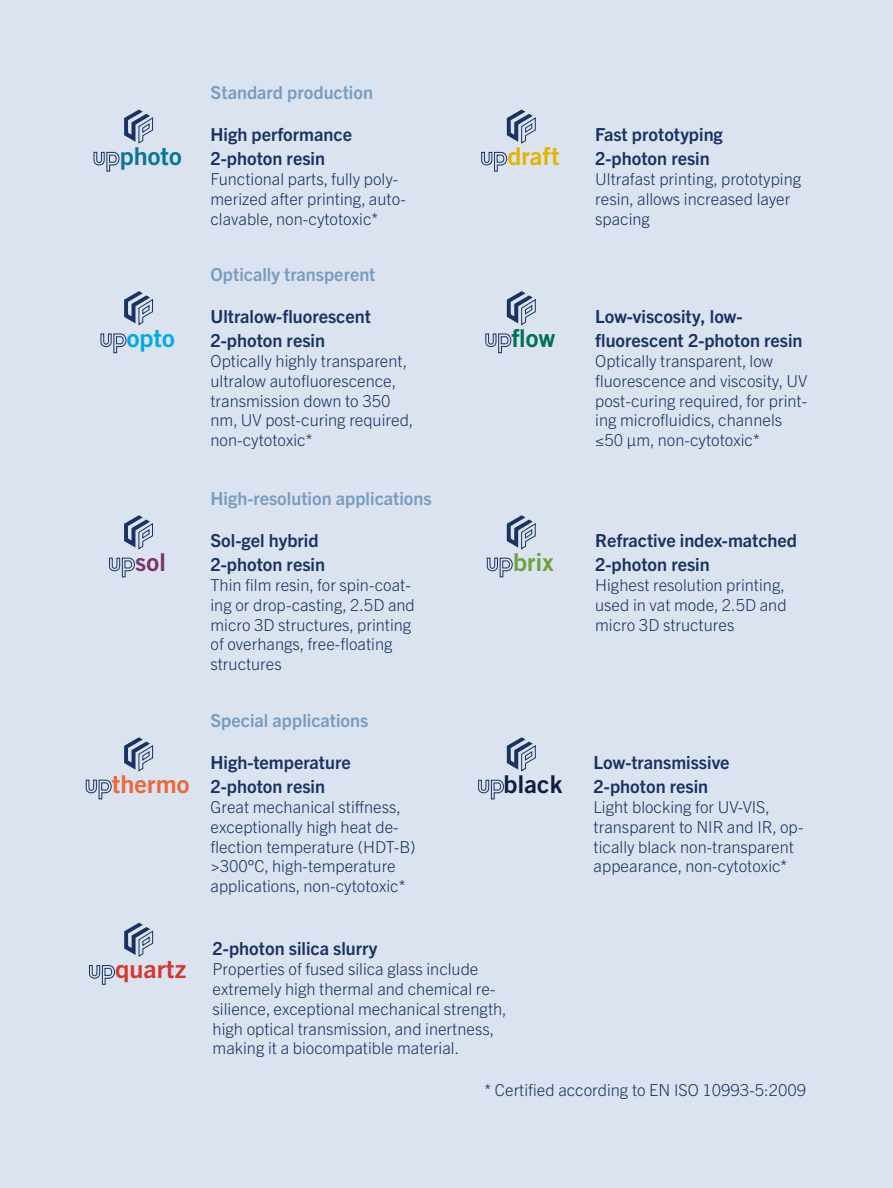
<style>
.page{position:relative;width:893px;height:1188px;background:#dbe3f0}
.page>*{position:absolute;margin:0;border:0;box-sizing:border-box;transform-origin:0 0}
.t1{font:700 24.6px "Trade Gothic Next LT Pro";color:#d4382c}
.t2{font:24.6px "Trade Gothic Bold Two";color:#ec6839}
.t3{font:24.6px "Trade Gothic Bold Two";color:#0c7497}
.t4{font:24.6px "Trade Gothic Bold Two";color:#e1b600}
.t5{font:24.6px "Trade Gothic Bold Two";color:#00abdf}
.t6{font:24.6px "Trade Gothic Bold Two";color:#70a13d}
.t7{font:24.6px "Trade Gothic Bold Two";color:#00715c}
.t8{font:24.6px "Trade Gothic Bold Two";color:#793469}
.t9{font:24.45px "Trade Gothic Bold Two";color:#0f1d42}
.t10{font:700 18px/24px "Trade Gothic Next LT Pro";color:#183264}
.t11{font:700 18px "Trade Gothic Next LT Pro";color:#779cc1}
.t12{font:300 16.5px/19.8px "Trade Gothic Next LT Pro";color:#183264}
</style>
<div class="page">
<svg style="left:93px;top:152px;width:27px;height:20px"></svg>
<svg style="left:124px;top:110px;width:29px;height:34px"></svg>
<svg style="left:507px;top:110px;width:29px;height:34px"></svg>
<svg style="left:481px;top:152px;width:26px;height:20px"></svg>
<svg style="left:124px;top:291px;width:29px;height:35px"></svg>
<svg style="left:100px;top:333px;width:27px;height:20px"></svg>
<svg style="left:507px;top:515px;width:29px;height:35px"></svg>
<svg style="left:487px;top:558px;width:26px;height:19px"></svg>
<svg style="left:507px;top:291px;width:29px;height:35px"></svg>
<svg style="left:485px;top:333px;width:26px;height:20px"></svg>
<svg style="left:124px;top:515px;width:29px;height:35px"></svg>
<svg style="left:109px;top:558px;width:26px;height:19px"></svg>
<svg style="left:507px;top:737px;width:29px;height:35px"></svg>
<svg style="left:478px;top:780px;width:26px;height:19px"></svg>
<svg style="left:124px;top:923px;width:29px;height:34px"></svg>
<svg style="left:89px;top:965px;width:26px;height:20px"></svg>
<svg style="left:124px;top:737px;width:29px;height:35px"></svg>
<svg style="left:86px;top:780px;width:26px;height:19px"></svg>
<p class="t11" style="left:210px;top:80px;width:164px">Standard production</p>
<h1 class="t3" style="left:120px;top:141px;width:63px">photo</h1>
<p class="t10" style="left:210px;top:122px;width:143px">High performance<br>2-photon resin</p>
<p class="t12" style="left:210px;top:168px;width:197px">Functional parts, fully poly&shy;merized after printing, auto&shy;clavable, non-cytotoxic*</p>
<h1 class="t4" style="left:507px;top:141px;width:54px">draft</h1>
<p class="t10" style="left:595px;top:122px;width:129px">Fast prototyping<br>2-photon resin</p>
<p class="t12" style="left:595px;top:168px;width:208px">Ultrafast printing, prototyping resin, allows increased layer spacing</p>
<p class="t11" style="left:210px;top:261px;width:167px">Optically transperent</p>
<h1 class="t5" style="left:127px;top:323px;width:49px">opto</h1>
<p class="t10" style="left:210px;top:303px;width:162px">Ultralow-fluorescent<br>2-photon resin</p>
<p class="t12" style="left:210px;top:350px;width:204px">Optically highly transparent, ultralow autofluorescence, transmission down to 350 nm, UV post-curing required, non-cytotoxic*</p>
<h1 class="t7" style="left:512px;top:323px;width:45px">flow</h1>
<p class="t10" style="left:595px;top:303px;width:209px">Low-viscosity, low&shy;fluorescent 2-photon resin</p>
<p class="t12" style="left:595px;top:350px;width:214px">Optically transparent, low fluorescence and viscosity, UV post-curing required, for print&shy;ing microfluidics, channels ≤50 μm, non-cytotoxic*</p>
<p class="t11" style="left:210px;top:486px;width:223px">High-resolution applications</p>
<h1 class="t8" style="left:135px;top:547px;width:32px">sol</h1>
<p class="t10" style="left:210px;top:528px;width:116px">Sol-gel hybrid<br>2-photon resin</p>
<p class="t12" style="left:210px;top:574px;width:206px">Thin film resin, for spin-coat&shy;ing or drop-casting, 2.5D and micro 3D structures, printing of overhangs, free-floating structures</p>
<h1 class="t6" style="left:513px;top:547px;width:42px">brix</h1>
<p class="t10" style="left:595px;top:528px;width:203px">Refractive index-matched<br>2-photon resin</p>
<p class="t12" style="left:595px;top:574px;width:193px;text-align:justify">Highest resolution printing, used in vat mode, 2.5D and micro 3D structures</p>
<p class="t11" style="left:210px;top:708px;width:159px">Special applications</p>
<h1 class="t2" style="left:112px;top:769px;width:79px">thermo</h1>
<p class="t10" style="left:210px;top:750px;width:142px">High-temperature<br>2-photon resin</p>
<p class="t12" style="left:210px;top:796px;width:207px">Great mechanical stiffness, exceptionally high heat de&shy;flection temperature (HDT-B) &gt;300°C, high-temperature applications, non-cytotoxic*</p>
<h2 class="t9" style="left:503px;top:769px;width:60px">black</h2>
<p class="t10" style="left:594px;top:750px;width:137px">Low-transmissive<br>2-photon resin</p>
<p class="t12" style="left:594px;top:796px;width:211px">Light blocking for UV-VIS, transparent to NIR and IR, op&shy;tically black non-transparent appearance, non-cytotoxic*</p>
<h1 class="t1" style="left:115px;top:952px;width:73px">quartz</h1>
<p class="t10" style="left:213px;top:936px;width:166px">2-photon silica slurry</p>
<p class="t12" style="left:213px;top:958px;width:296px">Properties of fused silica glass include extremely high thermal and chemical re&shy;silience, exceptional mechanical strength, high optical transmission, and inertness, making it a biocompatible material.</p>
<p class="t12" style="left:485px;top:1079px;width:323px">* Certified according to EN ISO 10993-5:2009</p>
</div>
